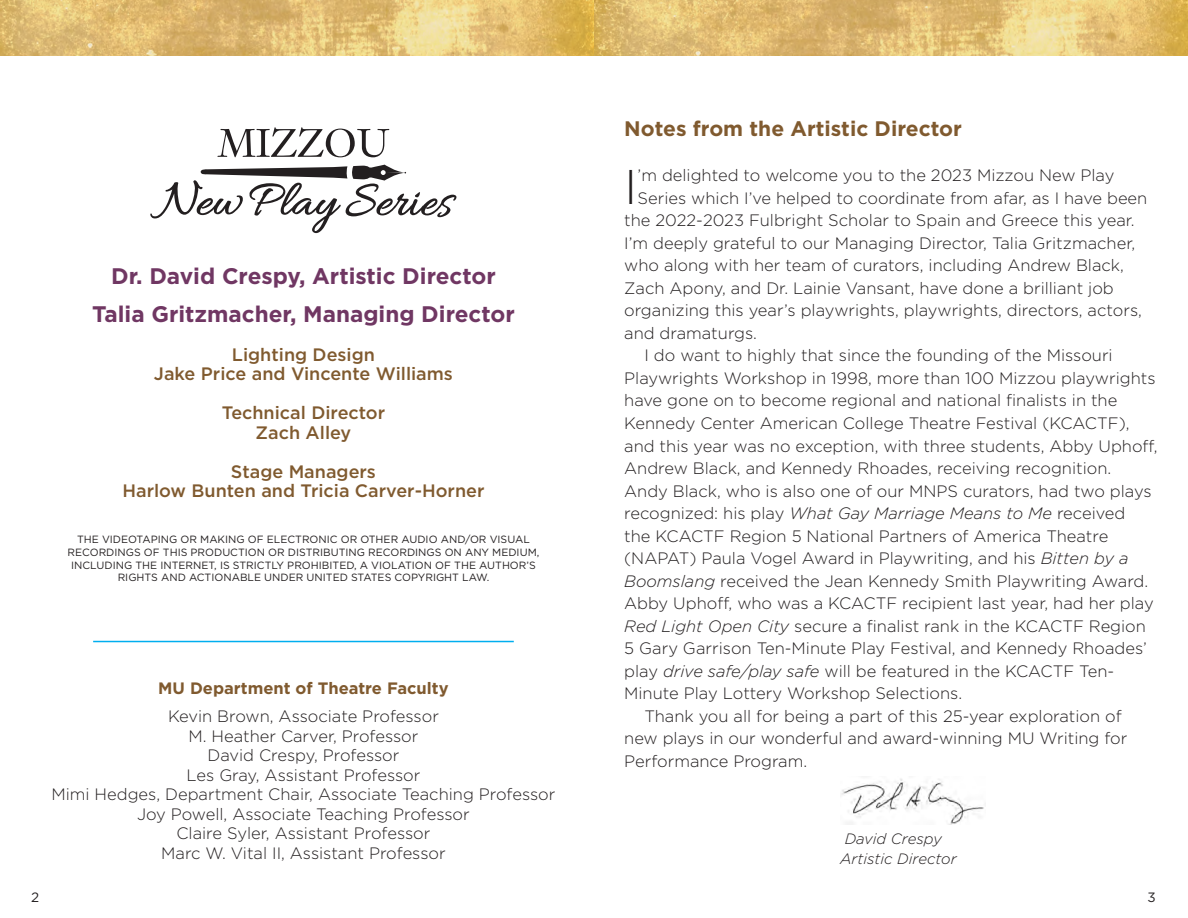
<style>
.page{position:relative;width:1188px;height:918px;background:#fff}
.page>*{position:absolute;margin:0;border:0;box-sizing:border-box;transform-origin:0 0}
.indented_text{font:300 48.6px "Gotham";color:#231f20}
.centered_text{font:700 22.5px "Gotham";color:#703763}
.centered_text_bold{font:700 22.5px "Gotham";color:#703763}
.text_indented{font:700 21px "Gotham";color:#805a2f}
.centered_text-2{font:500 18px "Gotham";color:#805a2f}
.indented_text-2{font:300 16.5px/22.5px "Gotham";color:#231f20}
.gotham_text{font:300 16.5px "Gotham";color:#231f20}
.bold_page_head{font:700 16.5px "Gotham";color:#805a2f}
.gotham_text-2{font:italic 300 15px "Gotham";color:#231f20}
.text_indented-2{font:italic 300 15px "Gotham";color:#231f20}
.t1{font:13.5px "Gotham";color:#231f20}
.text{font:10.5px/12.6px "Gotham";color:#231f20;text-align:center}
.s1{font-style:italic}
</style>
<div class="page">
<img style="left:0;top:0;width:1188px;height:55px">
<img style="left:841px;top:778px;width:143px;height:47px">
<svg style="left:218px;top:127px;width:171px;height:30px"></svg>
<svg style="left:150px;top:165px;width:307px;height:68px"></svg>
<hr style="left:93px;top:641px;width:421px;height:1px;background:#00aeef">
<p class="centered_text_bold" style="left:111px;top:261px;width:386px">Dr. David Crespy, Artistic Director</p>
<p class="centered_text" style="left:92px;top:299px;width:424px">Talia Gritzmacher, Managing Director</p>
<p class="centered_text-2" style="left:232px;top:342px;width:145px">Lighting Design</p>
<p class="centered_text-2" style="left:154px;top:362px;width:301px">Jake Price and Vincente Williams</p>
<p class="centered_text-2" style="left:222px;top:401px;width:165px">Technical Director</p>
<p class="centered_text-2" style="left:256px;top:420px;width:97px">Zach Alley</p>
<p class="centered_text-2" style="left:231px;top:459px;width:147px">Stage Managers</p>
<p class="centered_text-2" style="left:122px;top:479px;width:364px">Harlow Bunten and Tricia Carver-Horner</p>
<p class="text" style="left:68px;top:533px;width:473px">THE VIDEOTAPING OR MAKING OF ELECTRONIC OR OTHER AUDIO AND/OR VISUAL RECORDINGS OF THIS PRODUCTION OR DISTRIBUTING RECORDINGS ON ANY MEDIUM, INCLUDING THE INTERNET, IS STRICTLY PROHIBITED, A VIOLATION OF THE AUTHOR’S RIGHTS AND ACTIONABLE UNDER UNITED STATES COPYRIGHT LAW.</p>
<p class="bold_page_head" style="left:158px;top:677px;width:292px">MU Department of Theatre Faculty</p>
<p class="gotham_text" style="left:168px;top:706px;width:272px">Kevin Brown, Associate Professor</p>
<p class="gotham_text" style="left:188px;top:725px;width:231px">M. Heather Carver, Professor</p>
<p class="gotham_text" style="left:208px;top:745px;width:193px">David Crespy, Professor</p>
<p class="gotham_text" style="left:187px;top:764px;width:235px">Les Gray, Assistant Professor</p>
<p class="gotham_text" style="left:51px;top:784px;width:506px">Mimi Hedges, Department Chair, Associate Teaching Professor</p>
<p class="gotham_text" style="left:137px;top:803px;width:334px">Joy Powell, Associate Teaching Professor</p>
<p class="gotham_text" style="left:176px;top:823px;width:256px">Claire Syler, Assistant Professor</p>
<p class="gotham_text" style="left:161px;top:842px;width:286px">Marc W. Vital II, Assistant Professor</p>
<p class="text_indented" style="left:624px;top:115px;width:339px">Notes from the Artistic Director</p>
<p class="indented_text" style="left:624px;top:156px;width:15px">I</p>
<p class="indented_text-2" style="left:638px;top:164px;width:478px">’m delighted to welcome you to the 2023 Mizzou New Play</p>
<p class="indented_text-2" style="left:638px;top:186px;width:511px">Series which I’ve helped to coordinate from afar, as I have been</p>
<p class="indented_text-2" style="left:624px;top:209px;width:512px">the 2022-2023 Fulbright Scholar to Spain and Greece this year.</p>
<p class="indented_text-2" style="left:624px;top:231px;width:513px">I’m deeply grateful to our Managing Director, Talia Gritzmacher,</p>
<p class="indented_text-2" style="left:624px;top:254px;width:501px">who along with her team of curators, including Andrew Black,</p>
<p class="indented_text-2" style="left:624px;top:276px;width:491px">Zach Apony, and Dr. Lainie Vansant, have done a brilliant job</p>
<p class="indented_text-2" style="left:624px;top:299px;width:519px">organizing this year’s playwrights, playwrights, directors, actors,</p>
<p class="indented_text-2" style="left:624px;top:321px;width:134px">and dramaturgs.</p>
<p class="indented_text-2" style="left:624px;top:344px;width:535px;text-indent:20px">I do want to highly that since the founding of the Missouri Playwrights Workshop in 1998, more than 100 Mizzou playwrights have gone on to become regional and national finalists in the Kennedy Center American College Theatre Festival (KCACTF), and this year was no exception, with three students, Abby Uphoff, Andrew Black, and Kennedy Rhoades, receiving recognition.<br>Andy Black, who is also one of our MNPS curators, had two plays recognized: his play <span class="s1">What Gay Marriage Means to Me</span> received<br>the KCACTF Region 5 National Partners of America Theatre (NAPAT) Paula Vogel Award in Playwriting, and his <span class="s1">Bitten by a Boomslang</span> received the Jean Kennedy Smith Playwriting Award.<br>Abby Uphoff, who was a KCACTF recipient last year, had her play <span class="s1">Red Light Open City</span> secure a finalist rank in the KCACTF Region 5 Gary Garrison Ten-Minute Play Festival, and Kennedy Rhoades’ play <span class="s1">drive safe/play safe</span> will be featured in the KCACTF Ten-Minute Play Lottery Workshop Selections.</p>
<p class="indented_text-2" style="left:624px;top:704px;width:505px;text-indent:20px">Thank you all for being a part of this 25-year exploration of new plays in our wonderful and award-winning MU Writing for<br>Performance Program.</p>
<p class="text_indented-2" style="left:845px;top:830px;width:99px">David Crespy</p>
<p class="gotham_text-2" style="left:840px;top:849px;width:118px">Artistic Director</p>
<p class="t1" style="left:31px;top:888px;width:10px">2</p>
<p class="t1" style="left:1148px;top:888px;width:10px">3</p>
</div>
